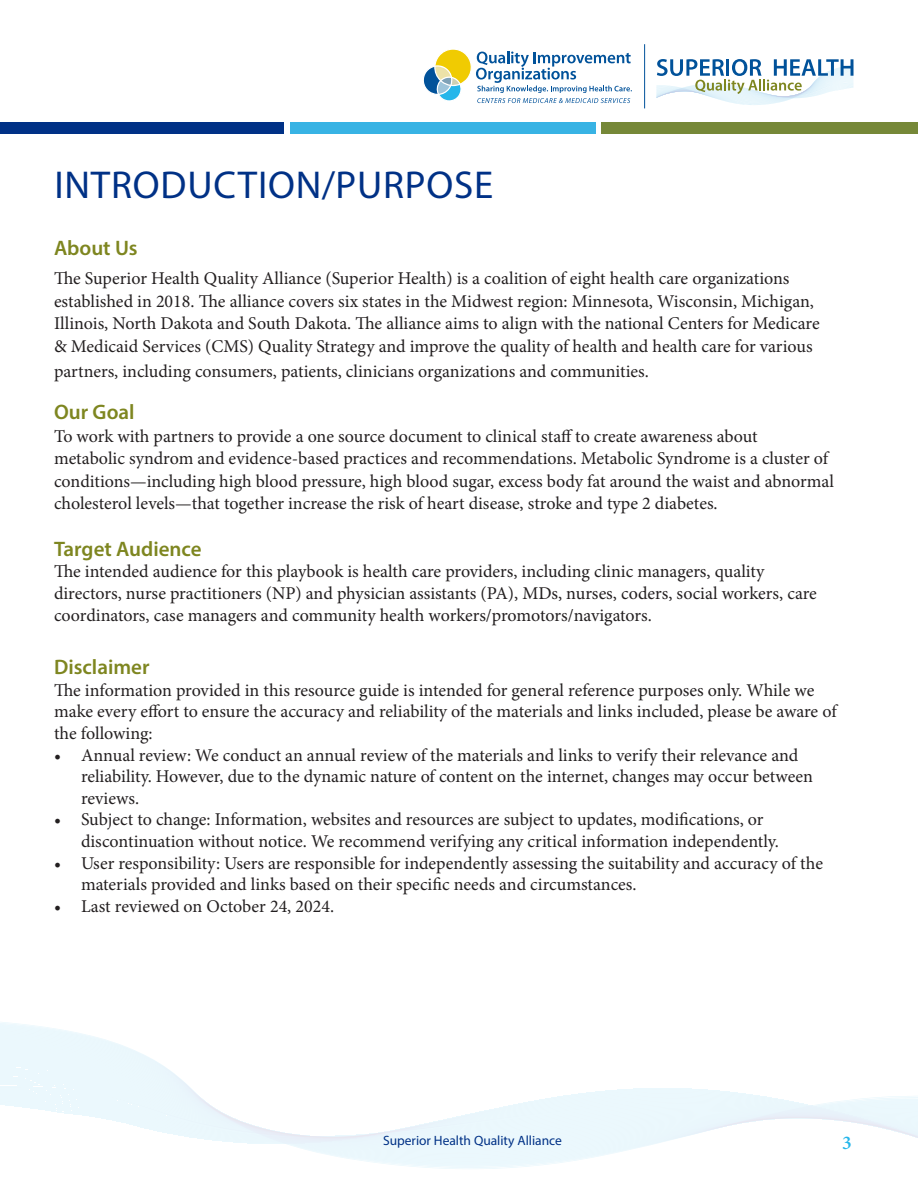
<style>
.page{position:relative;width:918px;height:1188px;background:#fff}
.page>*{position:absolute;margin:0;border:0;box-sizing:border-box;transform-origin:0 0}
.Section_Headline{font:39px "Myriad Pro";letter-spacing:.02em;color:#003186}
.text_headline_green{font:600 21px "Myriad Pro";color:#7e8620}
.text{font:600 21px "Myriad Pro";color:#7e8620}
.text-2{font:600 19.5px "Minion Pro";color:#26b6ea}
.text-3{font:18px/21.6px "Minion Pro";color:#231f20}
.t1{font:13.5px "Myriad Pro";color:#003186}
</style>
<div class="page">
<svg style="left:423px;top:49px;width:209px;height:54px"></svg>
<hr style="left:644px;top:44px;width:1px;height:64px;background:#01529a">
<svg style="left:656px;top:59px;width:197px;height:46px"></svg>
<div style="left:602px;top:122px;width:316px;height:11px;background:#768838"></div>
<div style="left:290px;top:122px;width:305px;height:11px;background:#38b3e4"></div>
<div style="left:0;top:122px;width:284px;height:11px;background:#003186"></div>
<svg style="left:0;top:1022px;width:918px;height:147px"></svg>
<p class="Section_Headline" style="left:54px;top:160px;width:440px">INTRODUCTION/PURPOSE</p>
<p class="text" style="left:54px;top:234px;width:85px">About Us</p>
<p class="text-3" style="left:54px;top:267px;width:767px;line-height:22.5px">The Superior Health Quality Alliance (Superior Health) is a coalition of eight health care organizations established in 2018. The alliance covers six states in the Midwest region: Minnesota, Wisconsin, Michigan, Illinois, North Dakota and South Dakota. The alliance aims to align with the national Centers for Medicare &amp; Medicaid Services (CMS) Quality Strategy and improve the quality of health and health care for various</p>
<p class="text-3" style="left:54px;top:360px;width:596px">partners, including consumers, patients, clinicians organizations and communities.</p>
<p class="text_headline_green" style="left:54px;top:399px;width:82px">Our Goal</p>
<p class="text-3" style="left:54px;top:425px;width:782px;line-height:22.5px">To work with partners to provide a one source document to clinical staff to create awareness about<br>metabolic syndrom and evidence-based practices and recommendations. Metabolic Syndrome is a cluster of conditions—including high blood pressure, high blood sugar, excess body fat around the waist and abnormal cholesterol levels—that together increase the risk of heart disease, stroke and type 2 diabetes.</p>
<p class="text_headline_green" style="left:54px;top:535px;width:149px">Target Audience</p>
<p class="text-3" style="left:54px;top:561px;width:764px">The intended audience for this playbook is health care providers, including clinic managers, quality directors, nurse practitioners (NP) and physician assistants (PA), MDs, nurses, coders, social workers, care coordinators, case managers and community health workers/promotors/navigators.</p>
<p class="text_headline_green" style="left:54px;top:654px;width:97px">Disclaimer</p>
<p class="text-3" style="left:54px;top:679px;width:784px">The information provided in this resource guide is intended for general reference purposes only. While we make every effort to ensure the accuracy and reliability of the materials and links included, please be aware of the following:</p>
<p class="text-3" style="left:81px;top:744px;width:733px;text-indent:-27px">• Annual review: We conduct an annual review of the materials and links to verify their relevance and reliability. However, due to the dynamic nature of content on the internet, changes may occur between reviews.</p>
<p class="text-3" style="left:81px;top:809px;width:699px;text-indent:-27px">• Subject to change: Information, websites and resources are subject to updates, modifications, or discontinuation without notice. We recommend verifying any critical information independently.</p>
<p class="text-3" style="left:81px;top:852px;width:743px;text-indent:-27px">• User responsibility: Users are responsible for independently assessing the suitability and accuracy of the materials provided and links based on their specific needs and circumstances.</p>
<p class="text-3" style="left:54px;top:895px;width:282px">• Last reviewed on October 24, 2024.</p>
<p class="t1" style="left:383px;top:1132px;width:180px">Superior Health Quality Alliance</p>
<p class="text-2" style="left:842px;top:1129px;width:11px">3</p>
</div>
